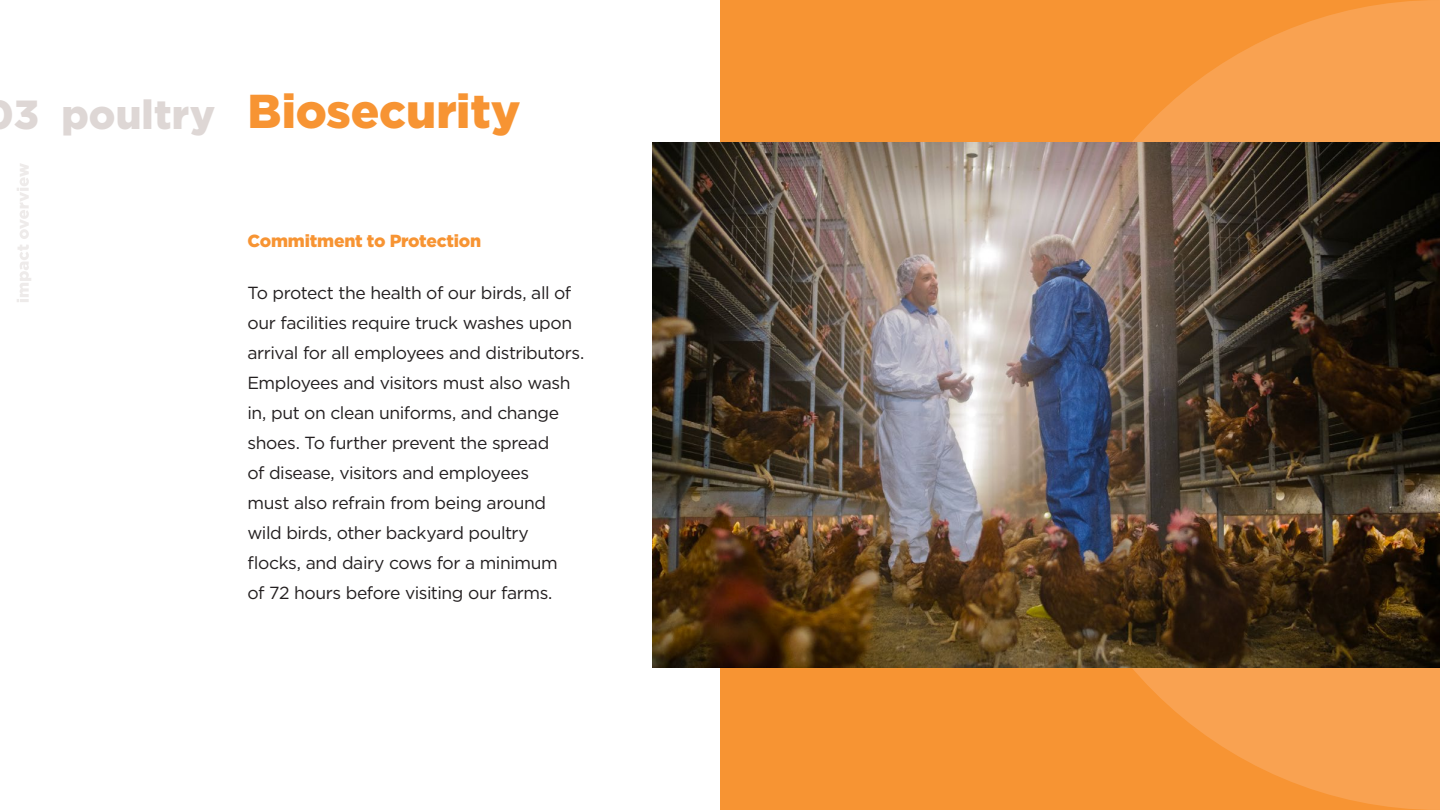
<style>
.page{position:relative;width:1440px;height:810px;background:#fff}
.page>*{position:absolute;margin:0;border:0;box-sizing:border-box;transform-origin:0 0}
.t1{font:900 47.5px "Gotham";letter-spacing:-.005em;color:#f79433}
.t2{font:17.5px/30px "Gotham";letter-spacing:-.025em;color:#231f20}
.t3{font:900 17.5px "Gotham";letter-spacing:-.015em;color:#f79433}
.s1{font-size:40.62px;color:#ded7d5}
</style>
<div class="page">
<div style="left:720px;top:0;width:720px;height:810px;background:#f79433"></div>
<svg style="left:1035px;top:0;width:405px;height:810px;fill:#f9a251"></svg>
<svg style="left:17px;top:163px;width:14px;height:139px"></svg>
<img style="left:652px;top:143px;width:788px;height:524px">
<h1 class="t1" style="left:14px;top:79px;width:508px"><span class="s1">3 poultry</span> Biosecurity</h1>
<p class="t3" style="left:248px;top:228px;width:235px">Commitment to Protection</p>
<p class="t2" style="left:248px;top:278px;width:338px">To protect the health of our birds, all of our facilities require truck washes upon arrival for all employees and distributors.<br>Employees and visitors must also wash in, put on clean uniforms, and change shoes. To further prevent the spread<br>of disease, visitors and employees<br>must also refrain from being around wild birds, other backyard poultry flocks, and dairy cows for a minimum<br>of 72 hours before visiting our farms.</p>
</div>
